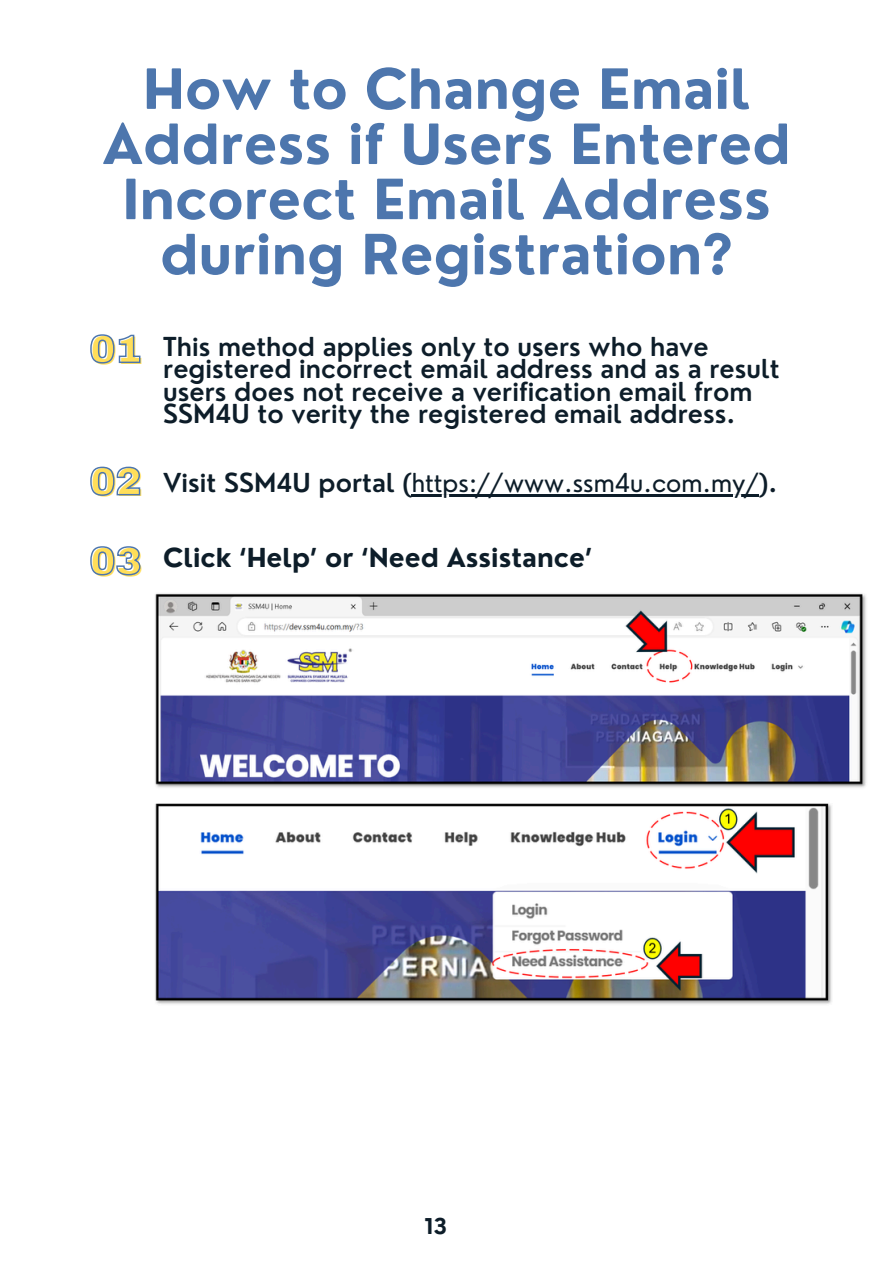
<style>
.page{position:relative;width:894px;height:1264px;background:#fff}
.page>*{position:absolute;margin:0;border:0;box-sizing:border-box;transform-origin:0 0}
.t1{font:700 54px/55.2px "Nourd";color:#4d76ad;text-align:center}
.t2{font:900 39px/79.5px "Archivo";color:#ffde59}
.t3{font:600 25.5px/22.5px "Nourd";color:#0d1d29}
.t4{font:25.5px "Nourd";color:#0d1d29}
.t5{font:700 25.5px "Nourd";color:#0d1d29}
.t6{font:700 21.3px "Nourd";color:#0d1d29}
.s1{font-weight:600}
</style>
<div class="page">
<img style="left:155px;top:593px;width:711px;height:411px">
<svg style="left:90px;top:334px;width:51px;height:30px"></svg>
<svg style="left:90px;top:466px;width:51px;height:30px"></svg>
<svg style="left:90px;top:546px;width:51px;height:30px"></svg>
<hr style="left:411px;top:494px;width:348px;height:3px;background:#0d1d29">
<h2 class="t1" style="left:102px;top:61px;width:689px">How to Change Email<br>Address if Users Entered<br>Incorect Email Address during Registration?</h2>
<h2 class="t2" style="left:91px;top:311px;width:54px">01</h2>
<h2 class="t2" style="left:91px;top:443px;width:54px">02<br>03</h2>
<p class="t3" style="left:163px;top:335px;width:618px">This method applies only to users who have registered incorrect email address and as a result users does not receive a verification email from SSM4U to verity the registered email address.</p>
<h2 class="t4" style="left:163px;top:467px;width:615px"><span class="s1">Visit SSM4U portal (</span>https://www.ssm4u.com.my/<span class="s1">).</span></h2>
<p class="t5" style="left:163px;top:541px;width:430px">Click ‘Help’ or ‘Need Assistance’</p>
<p class="t6" style="left:424px;top:1212px;width:24px">13</p>
</div>
